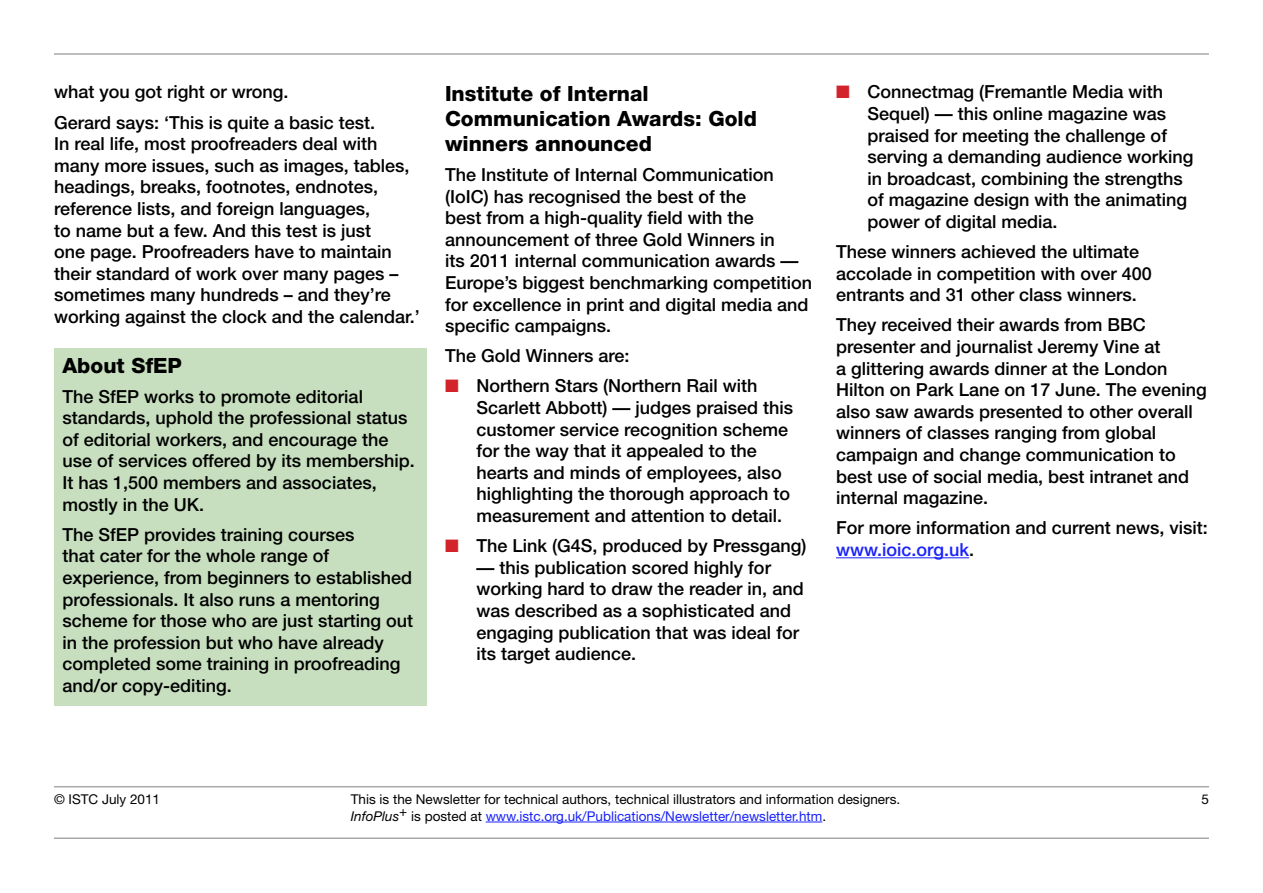
<style>
.page{position:relative;width:1263px;height:893px;background:#fff}
.page>*{position:absolute;margin:0;border:0;box-sizing:border-box;transform-origin:0 0}
.t1{font:800 21px/25.2px "Helvetica Neue";color:#000}
.t2{font:500 18px/21.6px "Helvetica Neue";color:#000}
.t3{font:13.5px/16.2px "Helvetica Neue";color:#000}
.s1{color:#d2232a}
.s2{color:#1922fb}
.s3{font-style:italic}
</style>
<div class="page">
<hr style="left:54px;top:53px;width:1155px;height:2px;background:#a7a9ac">
<hr style="left:54px;top:837px;width:1155px;height:2px;background:#a7a9ac">
<hr style="left:54px;top:786px;width:1155px;height:1px;background:#a7a9ac">
<hr style="left:486px;top:822px;width:336px;height:1px;background:#1922fb">
<hr style="left:836px;top:557px;width:133px;height:1px;background:#1922fb">
<div style="left:54px;top:348px;width:373px;height:358px;background:#c7dfbf"></div>
<p class="t2" style="left:54px;top:77px;width:323px;line-height:30.2px">what you got right or wrong.<br>Gerard says: ‘This is quite a basic test.</p>
<p class="t2" style="left:54px;top:133px;width:367px">In real life, most proofreaders deal with many more issues, such as images, tables, headings, breaks, footnotes, endnotes, reference lists, and foreign languages,<br>to name but a few. And this test is just<br>one page. Proofreaders have to maintain their standard of work over many pages – sometimes many hundreds – and they’re working against the clock and the calendar.’</p>
<p class="t1" style="left:63px;top:352px;width:121px">About SfEP</p>
<p class="t2" style="left:63px;top:385px;width:354px">The SfEP works to promote editorial standards, uphold the professional status of editorial workers, and encourage the use of services offered by its membership.<br>It has 1,500 members and associates, mostly in the UK.</p>
<p class="t2" style="left:63px;top:523px;width:352px">The SfEP provides training courses<br>that cater for the whole range of experience, from beginners to established professionals. It also runs a mentoring scheme for those who are just starting out in the profession but who have already completed some training in proofreading and/or copy-editing.</p>
<p class="t1" style="left:445px;top:80px;width:313px">Institute of Internal<br>Communication Awards: Gold winners announced</p>
<p class="t2" style="left:445px;top:164px;width:369px">The Institute of Internal Communication (IoIC) has recognised the best of the<br>best from a high-quality field with the announcement of three Gold Winners in<br>its 2011 internal communication awards — Europe’s biggest benchmarking competition for excellence in print and digital media and specific campaigns.</p>
<p class="t2" style="left:445px;top:345px;width:186px">The Gold Winners are:</p>
<p class="t2" style="left:476px;top:375px;width:318px;text-indent:-32px"><span class="s1">■</span> Northern Stars (Northern Rail with Scarlett Abbott) — judges praised this customer service recognition scheme for the way that it appealed to the hearts and minds of employees, also highlighting the thorough approach to measurement and attention to detail.</p>
<p class="t2" style="left:445px;top:535px;width:363px"><span class="s1">■</span> The Link (G4S, produced by Pressgang)</p>
<p class="t2" style="left:476px;top:556px;width:329px">— this publication scored highly for working hard to draw the reader in, and was described as a sophisticated and engaging publication that was ideal for its target audience.</p>
<p class="t2" style="left:867px;top:81px;width:327px;text-indent:-32px"><span class="s1">■</span> Connectmag (Fremantle Media with Sequel) — this online magazine was praised for meeting the challenge of serving a demanding audience working in broadcast, combining the strengths of magazine design with the animating power of digital media.</p>
<p class="t2" style="left:836px;top:241px;width:317px">These winners achieved the ultimate accolade in competition with over 400 entrants and 31 other class winners.</p>
<p class="t2" style="left:836px;top:314px;width:372px">They received their awards from BBC presenter and journalist Jeremy Vine at<br>a glittering awards dinner at the London Hilton on Park Lane on 17 June. The evening also saw awards presented to other overall winners of classes ranging from global campaign and change communication to best use of social media, best intranet and internal magazine.</p>
<p class="t2" style="left:836px;top:517px;width:373px">For more information and current news, visit: <span class="s2">www.ioic.org.uk</span>.</p>
<p class="t3" style="left:54px;top:791px;width:108px">© ISTC July 2011</p>
<p class="t3" style="left:1201px;top:791px;width:9px">5</p>
<p class="t3" style="left:351px;top:791px;width:551px">This is the Newsletter for technical authors, technical illustrators and information designers.<br><span class="s3">InfoPlus</span>+ is posted at <span class="s2">www.istc.org.uk/Publications/Newsletter/newsletter.htm</span>.</p>
</div>
